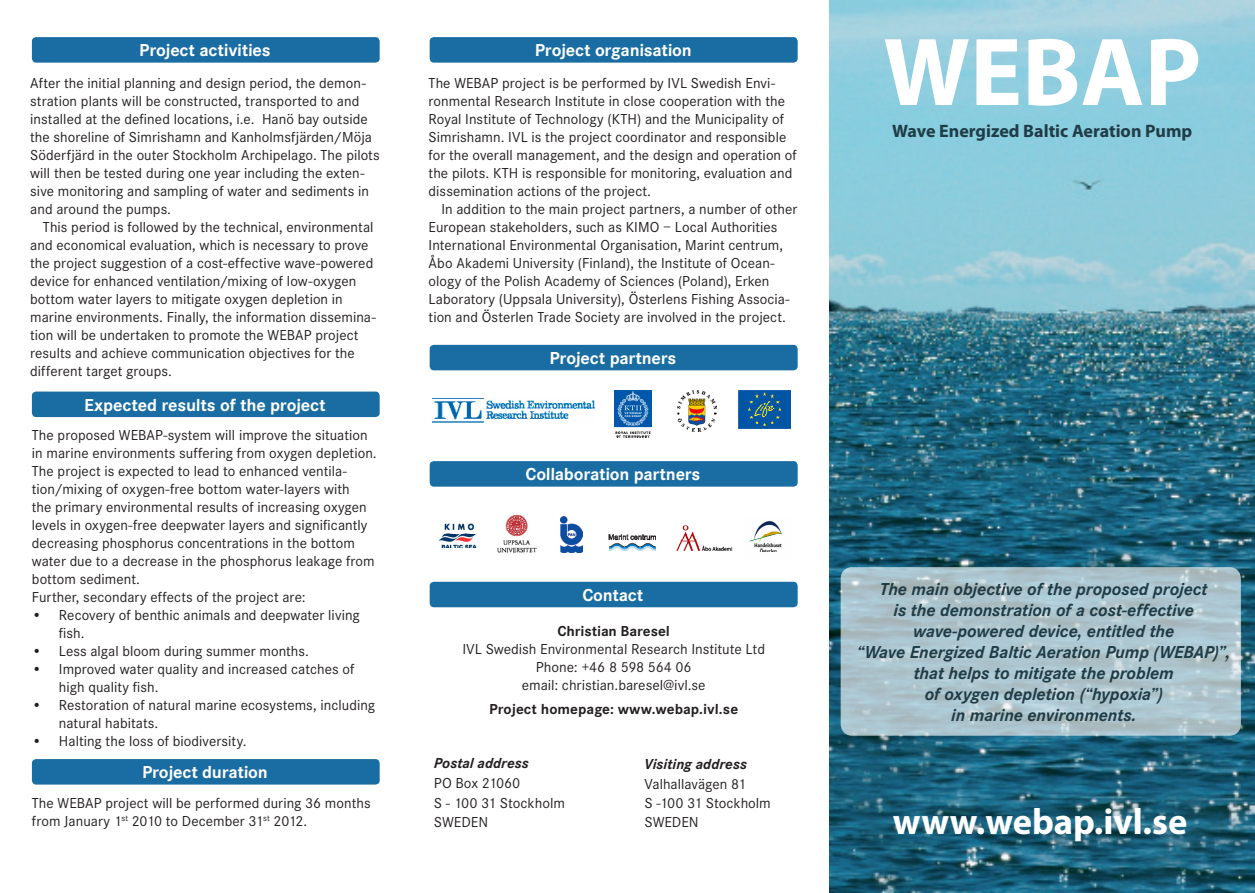
<style>
.page{position:relative;width:1255px;height:893px;background:#fff}
.page>*{position:absolute;margin:0;border:0;box-sizing:border-box;transform-origin:0 0}
.t1{font:700 97.5px "Myriad Pro";color:#fff}
.t2{font:700 36.6px "Myriad Pro";color:#fff}
.bröd{font:italic 700 18px/21px "Corporate S";letter-spacing:-.005em;color:#203c46;text-align:center}
.Rubrik{font:700 18px "Corporate S";letter-spacing:-.005em;color:#fff}
.t3{font:700 18px "Myriad Pro";color:#203c46}
.bröd-2{font:15px/18px "Corporate S";letter-spacing:.005em;color:#231f20}
.bröd-3{font:700 15px "Corporate S";color:#231f20}
.bröd-4{font:italic 700 15px "Corporate S";letter-spacing:.005em;color:#231f20}
</style>
<div class="page">
<img style="left:829px;top:0;width:425px;height:893px">
<svg style="left:842px;top:569px;width:397px;height:165px;background:#adc4cd"></svg>
<div style="left:840px;top:567px;width:400px;height:169px;border:3px solid #fff;border-radius:10px"></div>
<div style="left:429px;top:37px;width:368px;height:26px;background:#1a6da2;border-radius:4px"></div>
<div style="left:32px;top:37px;width:347px;height:26px;background:#1a6da2;border-radius:4px"></div>
<div style="left:32px;top:392px;width:347px;height:25px;background:#1a6da2;border-radius:4px"></div>
<div style="left:429px;top:345px;width:368px;height:25px;background:#1a6da2;border-radius:4px"></div>
<div style="left:429px;top:461px;width:368px;height:26px;background:#1a6da2;border-radius:4px"></div>
<div style="left:32px;top:759px;width:347px;height:26px;background:#1a6da2;border-radius:4px"></div>
<div style="left:429px;top:582px;width:368px;height:25px;background:#1a6da2;border-radius:4px"></div>
<img style="left:432px;top:398px;width:162px;height:24px">
<img style="left:677px;top:390px;width:39px;height:41px">
<img style="left:738px;top:391px;width:52px;height:38px">
<img style="left:438px;top:523px;width:39px;height:25px">
<img style="left:560px;top:516px;width:22px;height:37px">
<img style="left:676px;top:525px;width:56px;height:26px">
<img style="left:608px;top:534px;width:47px;height:16px">
<img style="left:749px;top:521px;width:33px;height:31px">
<img style="left:614px;top:390px;width:37px;height:47px">
<img style="left:497px;top:514px;width:40px;height:39px">
<p class="Rubrik" style="left:139px;top:40px;width:133px">Project activities</p>
<p class="Rubrik" style="left:535px;top:40px;width:159px">Project organisation</p>
<p class="bröd-2" style="left:30px;top:74px;width:351px">After the initial planning and design period, the demon&shy;stration plants will be constructed, transported to and installed at the defined locations, i.e. Hanö bay outside the shoreline of Simrishamn and Kanholmsfjärden/Möja Söderfjärd in the outer Stockholm Archipelago. The pilots will then be tested during one year including the exten&shy;sive monitoring and sampling of water and sediments in and around the pumps.</p>
<p class="bröd-2" style="left:30px;top:218px;width:347px;text-indent:13px">This period is followed by the technical, environmental and economical evaluation, which is necessary to prove the project suggestion of a cost-effective wave-powered device for enhanced ventilation/mixing of low-oxygen bottom water layers to mitigate oxygen depletion in marine environments. Finally, the information dissemina&shy;tion will be undertaken to promote the WEBAP project results and achieve communication objectives for the different target groups.</p>
<p class="Rubrik" style="left:84px;top:394px;width:243px">Expected results of the project</p>
<p class="bröd-2" style="left:32px;top:426px;width:346px">The proposed WEBAP-system will improve the situation in marine environments suffering from oxygen depletion.<br>The project is expected to lead to enhanced ventila&shy;tion/mixing of oxygen-free bottom water-layers with<br>the primary environmental results of increasing oxygen levels in oxygen-free deepwater layers and significantly decreasing phosphorus concentrations in the bottom water due to a decrease in the phosphorus leakage from bottom sediment.</p>
<p class="bröd-2" style="left:32px;top:588px;width:275px">Further, secondary effects of the project are:</p>
<p class="bröd-2" style="left:59px;top:606px;width:302px;text-indent:-27px">• Recovery of benthic animals and deepwater living fish.</p>
<p class="bröd-2" style="left:32px;top:642px;width:278px">• Less algal bloom during summer months.</p>
<p class="bröd-2" style="left:59px;top:660px;width:297px;text-indent:-27px">• Improved water quality and increased catches of high quality fish.</p>
<p class="bröd-2" style="left:59px;top:696px;width:318px;text-indent:-27px">• Restoration of natural marine ecosystems, including natural habitats.</p>
<p class="bröd-2" style="left:32px;top:732px;width:216px">• Halting the loss of biodiversity.</p>
<p class="Rubrik" style="left:142px;top:762px;width:127px">Project duration</p>
<p class="bröd-2" style="left:32px;top:794px;width:340px">The WEBAP project will be performed during 36 months from January 1<sup>st</sup> 2010 to December 31<sup>st</sup> 2012.</p>
<p class="bröd-2" style="left:428px;top:74px;width:370px">The WEBAP project is be performed by IVL Swedish Envi&shy;ronmental Research Institute in close cooperation with the Royal Institute of Technology (KTH) and the Municipality of Simrishamn. IVL is the project coordinator and responsible for the overall management, and the design and operation of the pilots. KTH is responsible for monitoring, evaluation and dissemination actions of the project.</p>
<p class="bröd-2" style="left:428px;top:200px;width:370px;text-indent:13px">In addition to the main project partners, a number of other European stakeholders, such as KIMO – Local Authorities International Environmental Organisation, Marint centrum, Åbo Akademi University (Finland), the Institute of Ocean&shy;ology of the Polish Academy of Sciences (Poland), Erken Laboratory (Uppsala University), Österlens Fishing Associa&shy;tion and Österlen Trade Society are involved in the project.</p>
<p class="Rubrik" style="left:549px;top:348px;width:129px">Project partners</p>
<p class="Rubrik" style="left:525px;top:464px;width:177px">Collaboration partners</p>
<p class="Rubrik" style="left:582px;top:584px;width:63px">Contact</p>
<p class="bröd-3" style="left:557px;top:622px;width:114px">Christian Baresel</p>
<p class="bröd-2" style="left:462px;top:640px;width:304px">IVL Swedish Environmental Research Institute Ltd</p>
<p class="bröd-2" style="left:522px;top:658px;width:185px;text-align:center">Phone: +46 8 598 564 06 email: christian.baresel@ivl.se</p>
<p class="bröd-3" style="left:489px;top:700px;width:250px">Project homepage: www.webap.ivl.se</p>
<p class="bröd-4" style="left:434px;top:754px;width:97px">Postal address</p>
<p class="bröd-4" style="left:644px;top:755px;width:104px">Visiting address</p>
<p class="bröd-2" style="left:434px;top:774px;width:88px">PO Box 21060</p>
<p class="bröd-2" style="left:644px;top:775px;width:103px">Valhallavägen 81</p>
<p class="bröd-2" style="left:434px;top:794px;width:133px">S - 100 31 Stockholm</p>
<p class="bröd-2" style="left:644px;top:794px;width:128px">S -100 31 Stockholm</p>
<p class="bröd-2" style="left:434px;top:814px;width:56px">SWEDEN</p>
<p class="bröd-2" style="left:644px;top:814px;width:56px">SWEDEN</p>
<p class="t1" style="left:883px;top:9px;width:319px">WEBAP</p>
<p class="t3" style="left:892px;top:119px;width:301px">Wave Energized Baltic Aeration Pump</p>
<p class="bröd" style="left:857px;top:579px;width:374px">The main objective of the proposed project<br>is the demonstration of a cost-effective wave-powered device, entitled the<br>“Wave Energized Baltic Aeration Pump (WEBAP)”, that helps to mitigate the problem<br>of oxygen depletion (“hypoxia”)<br>in marine environments.</p>
<p class="t2" style="left:892px;top:797px;width:296px">www.webap.ivl.se</p>
</div>
